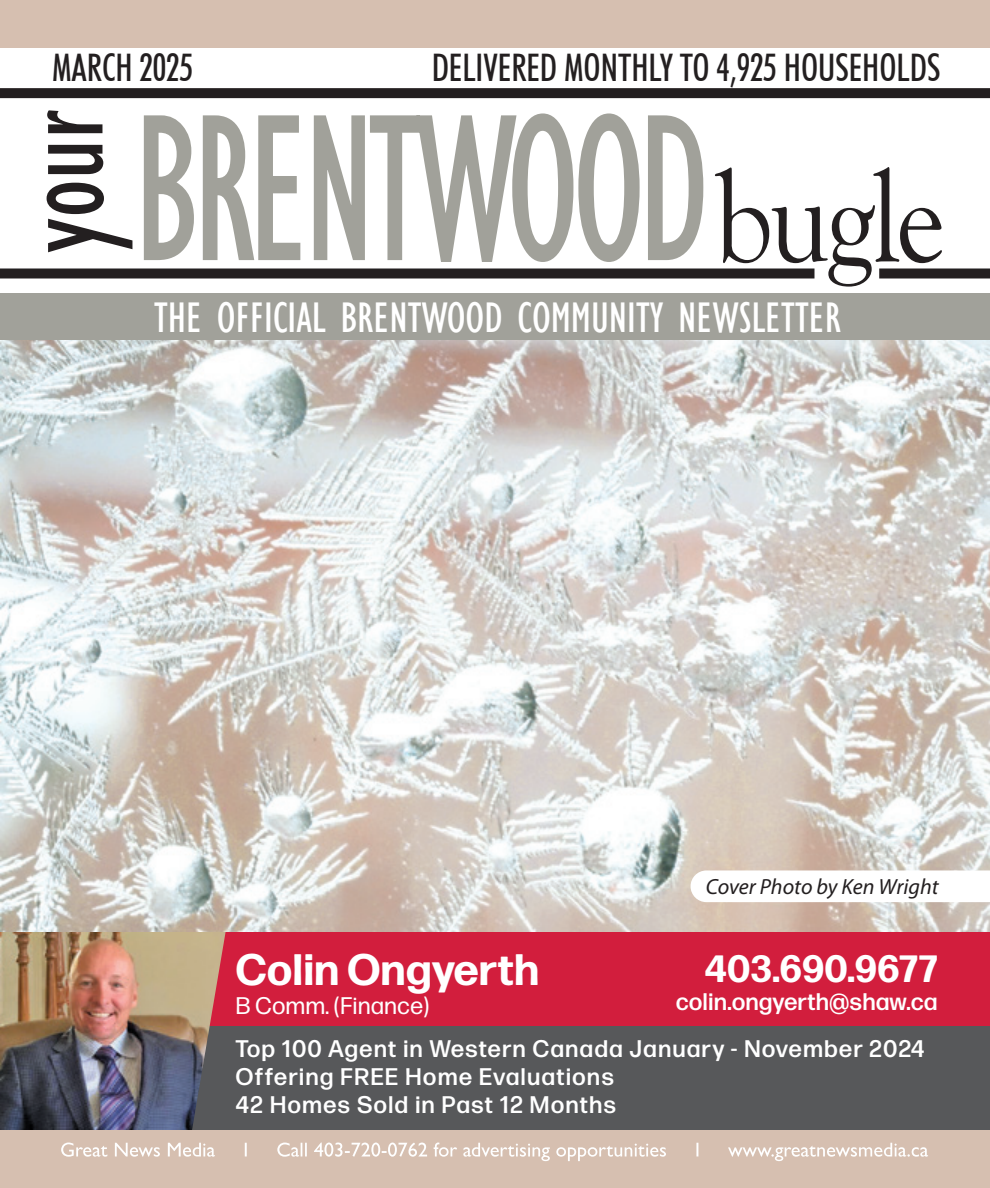
<style>
.page{position:relative;width:990px;height:1188px;background:#fff}
.page>*{position:absolute;margin:0;border:0;box-sizing:border-box;transform-origin:0 0}
.t1{font:130.6px "Goudy Old Style T";letter-spacing:-.04em;color:#231f20;scale:.9 1}
.t2{font:condensed 122.8px "Gill Sans";color:#231f20;scale:.92 1}
.t3{font:condensed 44px "Gill Sans";color:#fff}
.t4{font:700 44px "Forma DJR Micro";color:#fff}
.t5{font:500 condensed 38px "Futura BT";color:#231f20;scale:.92 1}
.t6{font:700 38px "Forma DJR Micro";color:#fff}
.t7{font:500 24px/28px "Forma DJR Micro";letter-spacing:.04em;color:#fff}
.t8{font:500 24px "Forma DJR Micro";color:#fff}
.t9{font:24px "Forma DJR Micro";color:#fff}
.Subhead{font:italic 22px "Myriad Pro";color:#231f20}
</style>
<div class="page">
<img style="left:0;top:340px;width:990px;height:592px">
<div style="left:0;top:1130px;width:990px;height:58px;background:#d6bfb0"></div>
<div style="left:0;top:0;width:990px;height:48px;background:#d6bfb0"></div>
<svg style="left:61px;top:1143px;width:867px;height:18px"></svg>
<svg style="left:144px;top:113px;width:559px;height:149px"></svg>
<div style="left:0;top:268px;width:814px;height:10px;background:#231f20"></div>
<div style="left:0;top:294px;width:990px;height:46px;background:#a1a19a"></div>
<div style="left:0;top:88px;width:990px;height:10px;background:#231f20"></div>
<div style="left:879px;top:268px;width:111px;height:10px;background:#231f20"></div>
<svg style="left:691px;top:870px;width:299px;height:32px"></svg>
<div style="left:2px;top:932px;width:988px;height:106px;background:#d21e3d"></div>
<div style="left:2px;top:1027px;width:988px;height:103px;background:#57585a"></div>
<img style="left:0;top:932px;width:226px;height:198px">
<p class="t5" style="left:52px;top:44px;width:155px">MARCH 2025</p>
<p class="t5" style="left:432px;top:44px;width:555px">DELIVERED MONTHLY TO 4,925 HOUSEHOLDS</p>
<p class="t2" style="left:-10px;top:253px;width:157px;rotate:-90deg">your</p>
<p class="t1" style="left:714px;top:147px;width:258px">bugle</p>
<p class="t3" style="left:154px;top:291px;width:688px">THE OFFICIAL BRENTWOOD COMMUNITY NEWSLETTER</p>
<p class="t4" style="left:236px;top:941px;width:305px">Colin Ongyerth</p>
<p class="t9" style="left:236px;top:990px;width:195px">B Comm. (Finance)</p>
<p class="Subhead" style="left:706px;top:873px;width:234px">Cover Photo by Ken Wright</p>
<p class="t6" style="left:705px;top:944px;width:235px">403.690.9677</p>
<p class="t8" style="left:676px;top:987px;width:263px">colin.ongyerth@shaw.ca</p>
<p class="t7" style="left:236px;top:1033px;width:690px">Top 100 Agent in Western Canada January - November 2024<br>Offering FREE Home Evaluations<br>42 Homes Sold in Past 12 Months</p>
</div>
